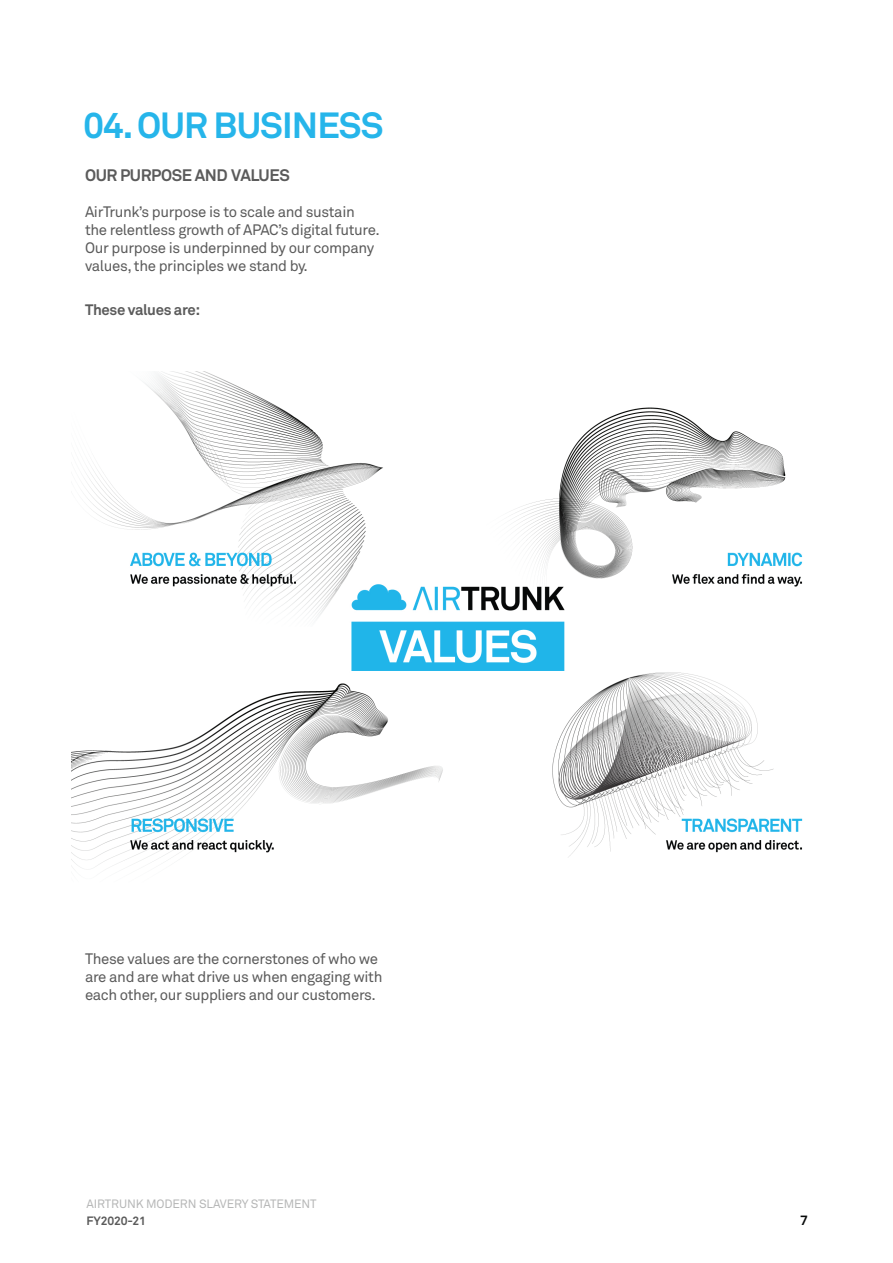
<style>
.page{position:relative;width:893px;height:1263px;background:#fff}
.page>*{position:absolute;margin:0;border:0;box-sizing:border-box;transform-origin:0 0}
.t1{font:700 36px "Akkurat Pro";letter-spacing:-.025em;color:#26b5ea}
.t2{font:700 16.5px "Akkurat Pro";letter-spacing:-.025em;color:#5b5b5b}
.t3{font:15px/18px "Akkurat Pro";letter-spacing:-.025em;color:#5b5b5b}
.t4{font:700 15px "Akkurat Pro";letter-spacing:-.025em;color:#5b5b5b}
.t5{font:700 13.5px "Akkurat Pro";color:#070909}
.t6{font:12px "Akkurat Pro";letter-spacing:-.01em;color:#b6b7b7}
.t7{font:700 12px "Akkurat Pro";letter-spacing:-.01em;color:#5b5b5b}
</style>
<div class="page">
<img style="left:72px;top:372px;width:731px;height:496px">
<h1 class="t1" style="left:84px;top:103px;width:302px">04. OUR BUSINESS</h1>
<p class="t2" style="left:85px;top:165px;width:206px">OUR PURPOSE AND VALUES</p>
<p class="t3" style="left:85px;top:203px;width:296px">AirTrunk’s purpose is to scale and sustain the relentless growth of APAC’s digital future.<br>Our purpose is underpinned by our company values, the principles we stand by.</p>
<p class="t4" style="left:85px;top:300px;width:117px">These values are:</p>
<p class="t3" style="left:85px;top:950px;width:299px">These values are the cornerstones of who we are and are what drive us when engaging with each other, our suppliers and our customers.</p>
<p class="t6" style="left:86px;top:1197px;width:232px">AIRTRUNK MODERN SLAVERY STATEMENT</p>
<p class="t7" style="left:86px;top:1213px;width:61px">FY2020-21</p>
<p class="t5" style="left:800px;top:1211px;width:9px">7</p>
</div>
